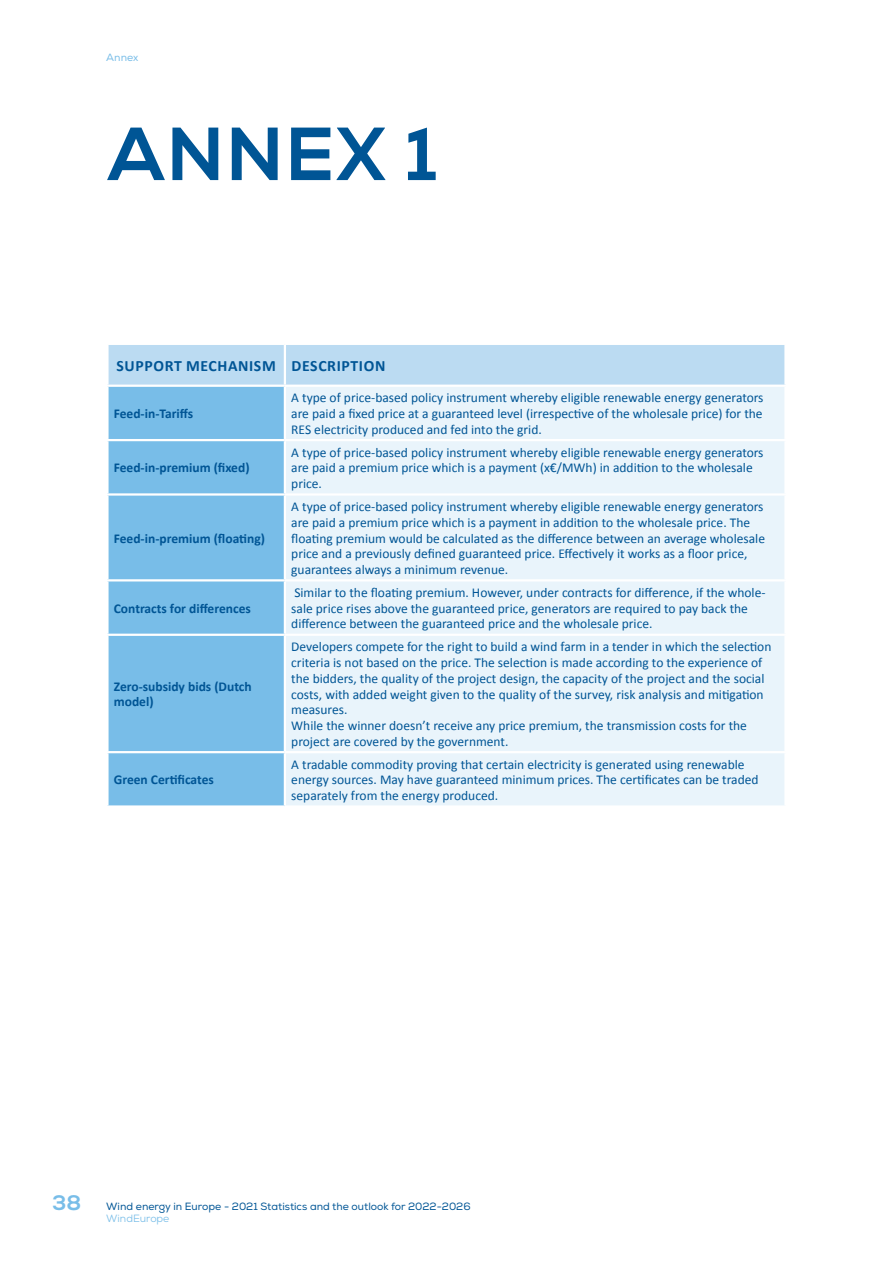
<style>
.page{position:relative;width:893px;height:1263px;background:#fff}
.page>*{position:absolute;margin:0;border:0;box-sizing:border-box;transform-origin:0 0}
.WE_-_Chapter_title{font:75px "Nexa X Bold";letter-spacing:.015em;color:#005595}
.WE_-_Table_header{font:700 15.75px "Calibri";letter-spacing:.04em;color:#005595}
.WE_-_Table_body{font:13.5px/15.8px "Calibri";color:#005595}
.WE_-_1st_column{font:700 13.5px/15.8px "Calibri";color:#005595}
.t1{font:10.5px/12.6px "Nexa";color:#005595}
.t2{font:10.5px "Nexa";color:#78bde8}
.s1{font-family:"Nexa X Bold";font-size:21px;color:#78bde8}
.s2{color:#78bde8}
</style>
<div class="page">
<div style="left:109px;top:345px;width:675px;height:40px;background:#bbdbf2"></div>
<div style="left:109px;top:387px;width:175px;height:418px;background:#78bde8"></div>
<div style="left:286px;top:387px;width:498px;height:418px;background:#e9f4fb"></div>
<hr style="left:285px;top:439px;width:502px;height:2px;background:#fff">
<hr style="left:285px;top:493px;width:502px;height:3px;background:#fff">
<hr style="left:285px;top:579px;width:502px;height:2px;background:#fff">
<hr style="left:285px;top:634px;width:502px;height:2px;background:#fff">
<hr style="left:285px;top:751px;width:502px;height:2px;background:#fff">
<hr style="left:106px;top:493px;width:179px;height:3px;background:#fff">
<hr style="left:106px;top:579px;width:179px;height:2px;background:#fff">
<hr style="left:106px;top:634px;width:179px;height:2px;background:#fff">
<hr style="left:106px;top:751px;width:179px;height:2px;background:#fff">
<hr style="left:284px;top:345px;width:2px;height:40px;background:#fff">
<hr style="left:106px;top:439px;width:179px;height:2px;background:#fff">
<p class="t2" style="left:106px;top:51px;width:33px">Annex</p>
<p class="WE_-_Chapter_title" style="left:107px;top:108px;width:332px">ANNEX 1</p>
<p class="WE_-_Table_header" style="left:117px;top:355px;width:161px">SUPPORT MECHANISM</p>
<p class="WE_-_Table_header" style="left:292px;top:355px;width:95px">DESCRIPTION</p>
<p class="WE_-_1st_column" style="left:114px;top:406px;width:81px">Feed-in-Tariffs</p>
<p class="WE_-_Table_body" style="left:291px;top:390px;width:474px;text-align:justify">A type of price-based policy instrument whereby eligible renewable energy generators are paid a fixed price at a guaranteed level (irrespective of the wholesale price) for the RES electricity produced and fed into the grid.</p>
<p class="WE_-_1st_column" style="left:114px;top:460px;width:137px">Feed-in-premium (fixed)</p>
<p class="WE_-_1st_column" style="left:114px;top:530px;width:153px">Feed-in-premium (floating)</p>
<p class="WE_-_1st_column" style="left:114px;top:600px;width:139px">Contracts for differences</p>
<p class="WE_-_1st_column" style="left:114px;top:678px;width:139px">Zero-subsidy bids (Dutch model)</p>
<p class="WE_-_1st_column" style="left:114px;top:772px;width:102px">Green Certificates</p>
<p class="WE_-_Table_body" style="left:291px;top:444px;width:474px">A type of price-based policy instrument whereby eligible renewable energy generators are paid a premium price which is a payment (x€/MWh) in addition to the wholesale price.</p>
<p class="WE_-_Table_body" style="left:291px;top:499px;width:475px">A type of price-based policy instrument whereby eligible renewable energy generators are paid a premium price which is a payment in addition to the wholesale price. The floating premium would be calculated as the difference between an average wholesale price and a previously defined guaranteed price. Effectively it works as a floor price, guarantees always a minimum revenue.</p>
<p class="WE_-_Table_body" style="left:291px;top:585px;width:476px">Similar to the floating premium. However, under contracts for difference, if the whole&shy;sale price rises above the guaranteed price, generators are required to pay back the difference between the guaranteed price and the wholesale price.</p>
<p class="WE_-_Table_body" style="left:291px;top:639px;width:482px">Developers compete for the right to build a wind farm in a tender in which the selection criteria is not based on the price. The selection is made according to the experience of the bidders, the quality of the project design, the capacity of the project and the social costs, with added weight given to the quality of the survey, risk analysis and mitigation measures.</p>
<p class="WE_-_Table_body" style="left:291px;top:718px;width:457px">While the winner doesn’t receive any price premium, the transmission costs for the project are covered by the government.</p>
<p class="WE_-_Table_body" style="left:291px;top:756px;width:469px">A tradable commodity proving that certain electricity is generated using renewable energy sources. May have guaranteed minimum prices. The certificates can be traded separately from the energy produced.</p>
<p class="t1" style="left:106px;top:1200px;width:366px;text-indent:-54px"><span class="s1">38</span> Wind energy in Europe - 2021 Statistics and the outlook for 2022-2026<br><span class="s2">WindEurope</span></p>
</div>
